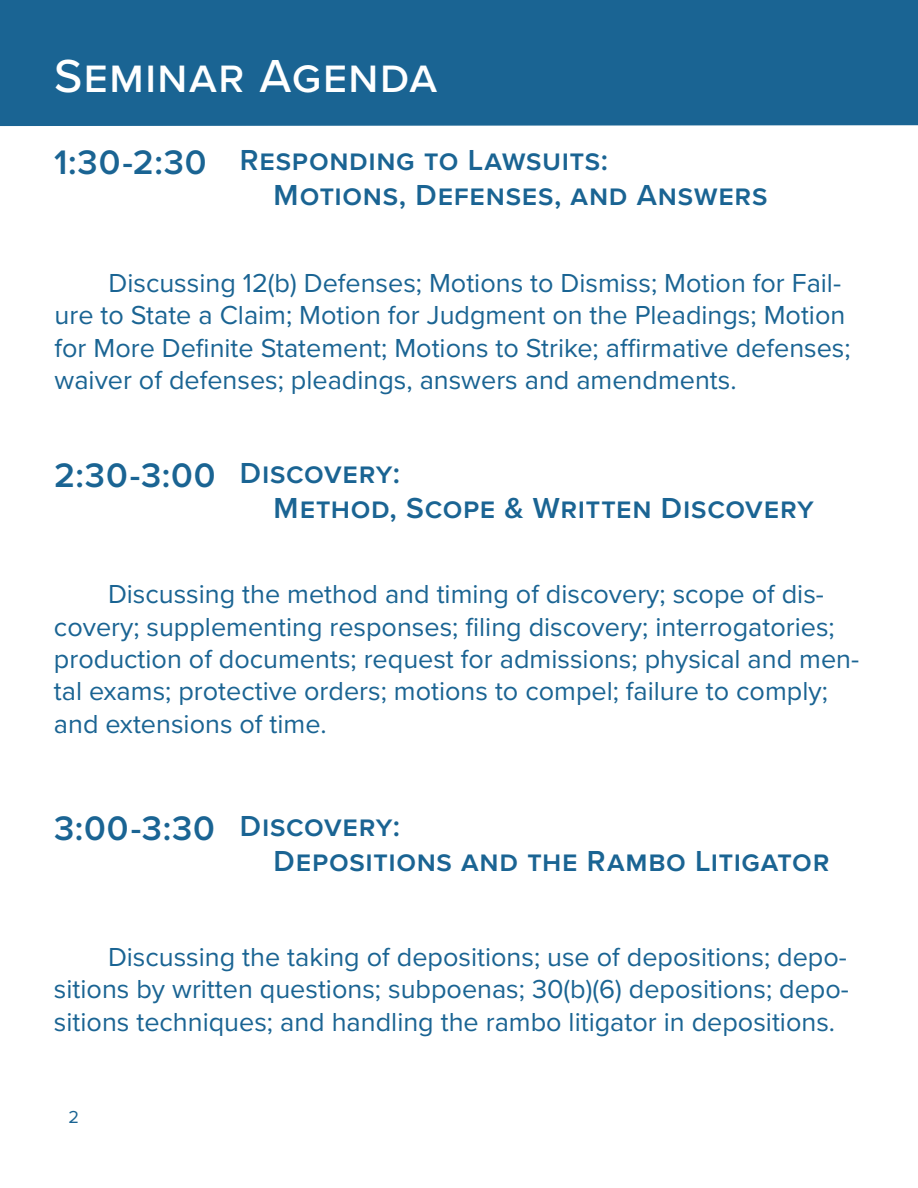
<style>
.page{position:relative;width:918px;height:1188px;background:#fff}
.page>*{position:absolute;margin:0;border:0;box-sizing:border-box;transform-origin:0 0}
.t1{font:500 48px "Proxima Nova";letter-spacing:.02em;color:#fff}
.t2{font:600 35.25px "Proxima Nova";letter-spacing:.025em;color:#1a6493}
.t3{font:600 30px "Proxima Nova";letter-spacing:.02em;color:#1a6493}
.t4{font:27px/32.4px "Proxima Nova";color:#1a6493}
.t5{font:18px "Proxima Nova";color:#1a6493}
</style>
<div class="page">
<div style="left:0;top:0;width:918px;height:126px;background:#1a6493"></div>
<p class="t1" style="left:54px;top:40px;width:385px">Seminar Agenda</p>
<p class="t2" style="left:54px;top:136px;width:154px">1:30-2:30</p>
<p class="t3" style="left:240px;top:138px;width:370px">Responding to Lawsuits:</p>
<p class="t3" style="left:274px;top:172px;width:495px">Motions, Defenses, and Answers</p>
<p class="t4" style="left:55px;top:265px;width:798px;text-indent:54px">Discussing 12(b) Defenses; Motions to Dismiss; Motion for Fail&shy;ure to State a Claim; Motion for Judgment on the Pleadings; Motion for More Definite Statement; Motions to Strike; affirmative defenses; waiver of defenses; pleadings, answers and amendments.</p>
<p class="t2" style="left:54px;top:449px;width:163px">2:30-3:00</p>
<p class="t3" style="left:240px;top:451px;width:162px">Discovery:</p>
<p class="t3" style="left:274px;top:486px;width:542px">Method, Scope &amp; Written Discovery</p>
<p class="t4" style="left:54px;top:577px;width:807px;text-indent:54px">Discussing the method and timing of discovery; scope of dis&shy;covery; supplementing responses; filing discovery; interrogatories; production of documents; request for admissions; physical and men&shy;tal exams; protective orders; motions to compel; failure to comply; and extensions of time.</p>
<p class="t2" style="left:54px;top:802px;width:162px">3:00-3:30</p>
<p class="t3" style="left:240px;top:804px;width:162px">Discovery:</p>
<p class="t3" style="left:274px;top:838px;width:557px">Depositions and the Rambo Litigator</p>
<p class="t4" style="left:54px;top:940px;width:796px;text-align:justify;text-indent:54px">Discussing the taking of depositions; use of depositions; depo&shy;sitions by written questions; subpoenas; 30(b)(6) depositions; depo&shy;sitions techniques; and handling the rambo litigator in depositions.</p>
<p class="t5" style="left:69px;top:1103px;width:12px">2</p>
</div>
